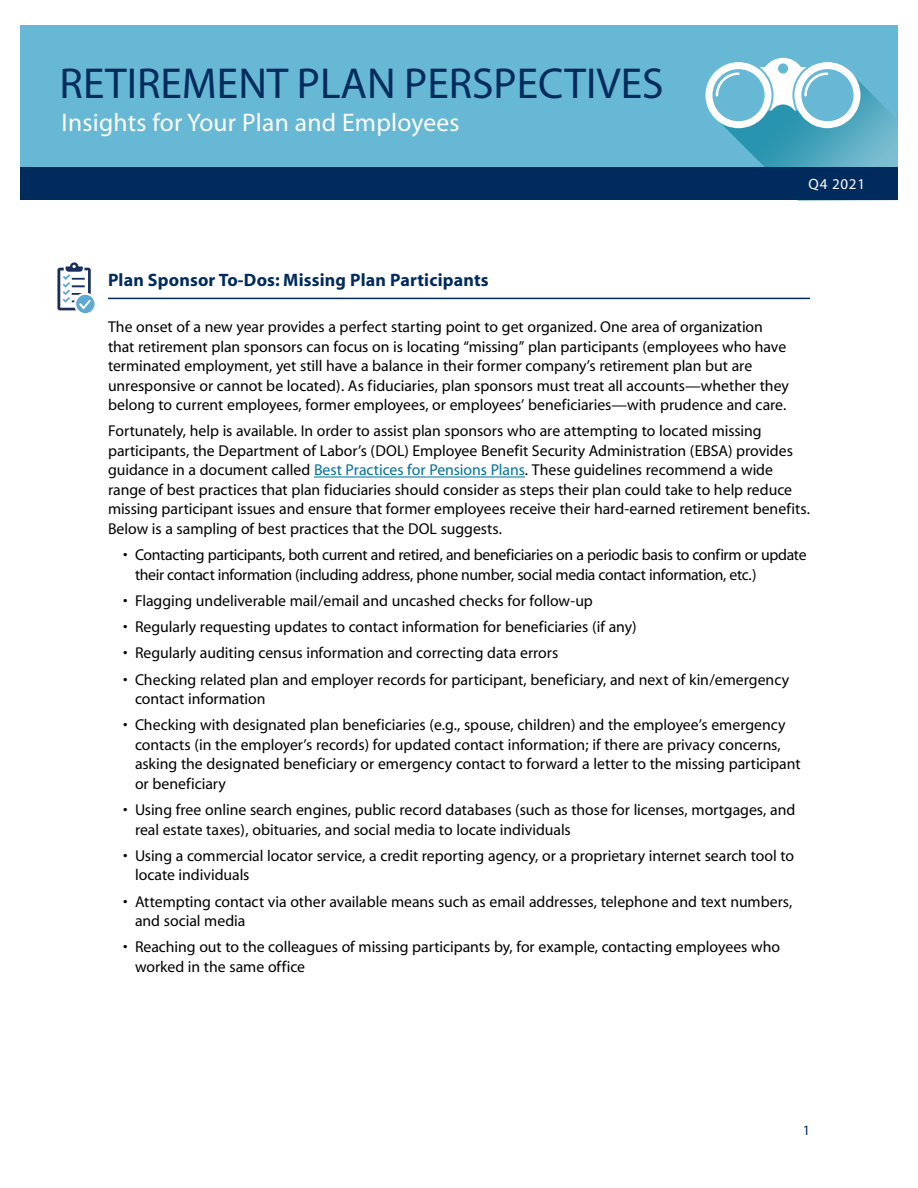
<style>
.page{position:relative;width:918px;height:1188px;background:#fff}
.page>*{position:absolute;margin:0;border:0;box-sizing:border-box;transform-origin:0 0}
.t1{font:43.5px "Myriad Pro";color:#002b5c}
.t2{font:25.5px "Myriad Pro";letter-spacing:.01em;color:#fff}
.MAIN_HEAD_with_rule{font:700 18px "Myriad";letter-spacing:.01em;color:#002b5c}
.BODY{font:15.75px/19.5px "Myriad";letter-spacing:-.005em;color:#000}
.t3{font:15px "Myriad";letter-spacing:.05em;color:#fff}
.t4{font:14.25px "Myriad";color:#002b5c}
.s1{color:#007197}
</style>
<div class="page">
<div style="left:20px;top:26px;width:878px;height:174px;background:#66b8d4"></div>
<svg style="left:705px;top:58px;width:193px;height:109px"></svg>
<div style="left:20px;top:167px;width:878px;height:33px;background:#002b5c"></div>
<hr style="left:108px;top:298px;width:702px;height:1px;background:#002b5c">
<hr style="left:314px;top:477px;width:211px;height:1px;background:#007197">
<svg style="left:57px;top:262px;width:37px;height:51px"></svg>
<h1 class="t1" style="left:60px;top:56px;width:606px">RETIREMENT PLAN PERSPECTIVES</h1>
<h2 class="t2" style="left:61px;top:106px;width:400px">Insights for Your Plan and Employees</h2>
<p class="t3" style="left:809px;top:177px;width:58px">Q4 2021</p>
<p class="MAIN_HEAD_with_rule" style="left:108px;top:270px;width:382px">Plan Sponsor To-Dos: Missing Plan Participants</p>
<p class="BODY" style="left:108px;top:318px;width:682px">The onset of a new year provides a perfect starting point to get organized. One area of organization that retirement plan sponsors can focus on is locating “missing” plan participants (employees who have terminated employment, yet still have a balance in their former company’s retirement plan but are unresponsive or cannot be located). As fiduciaries, plan sponsors must treat all accounts—whether they belong to current employees, former employees, or employees’ beneficiaries—with prudence and care.</p>
<p class="BODY" style="left:108px;top:422px;width:703px">Fortunately, help is available. In order to assist plan sponsors who are attempting to located missing participants, the Department of Labor’s (DOL) Employee Benefit Security Administration (EBSA) provides guidance in a document called <span class="s1">Best Practices for Pensions Plans</span>. These guidelines recommend a wide range of best practices that plan fiduciaries should consider as steps their plan could take to help reduce missing participant issues and ensure that former employees receive their hard-earned retirement benefits.<br>Below is a sampling of best practices that the DOL suggests.</p>
<p class="BODY" style="left:135px;top:546px;width:673px;text-indent:-12px">• Contacting participants, both current and retired, and beneficiaries on a periodic basis to confirm or update their contact information (including address, phone number, social media contact information, etc.)</p>
<p class="BODY" style="left:123px;top:592px;width:471px">• Flagging undeliverable mail/email and uncashed checks for follow-up</p>
<p class="BODY" style="left:123px;top:618px;width:515px">• Regularly requesting updates to contact information for beneficiaries (if any)</p>
<p class="BODY" style="left:123px;top:644px;width:437px">• Regularly auditing census information and correcting data errors</p>
<p class="BODY" style="left:135px;top:670px;width:656px;text-indent:-12px">• Checking related plan and employer records for participant, beneficiary, and next of kin/emergency contact information</p>
<p class="BODY" style="left:135px;top:716px;width:667px;text-indent:-12px">• Checking with designated plan beneficiaries (e.g., spouse, children) and the employee’s emergency contacts (in the employer’s records) for updated contact information; if there are privacy concerns, asking the designated beneficiary or emergency contact to forward a letter to the missing participant or beneficiary</p>
<p class="BODY" style="left:135px;top:801px;width:662px;text-indent:-12px">• Using free online search engines, public record databases (such as those for licenses, mortgages, and real estate taxes), obituaries, and social media to locate individuals</p>
<p class="BODY" style="left:135px;top:847px;width:661px;text-indent:-12px">• Using a commercial locator service, a credit reporting agency, or a proprietary internet search tool to locate individuals</p>
<p class="BODY" style="left:135px;top:892px;width:659px;text-indent:-12px">• Attempting contact via other available means such as email addresses, telephone and text numbers, and social media</p>
<p class="BODY" style="left:135px;top:938px;width:647px;text-indent:-12px">• Reaching out to the colleagues of missing participants by, for example, contacting employees who worked in the same office</p>
<p class="t4" style="left:803px;top:1123px;width:9px">1</p>
</div>
